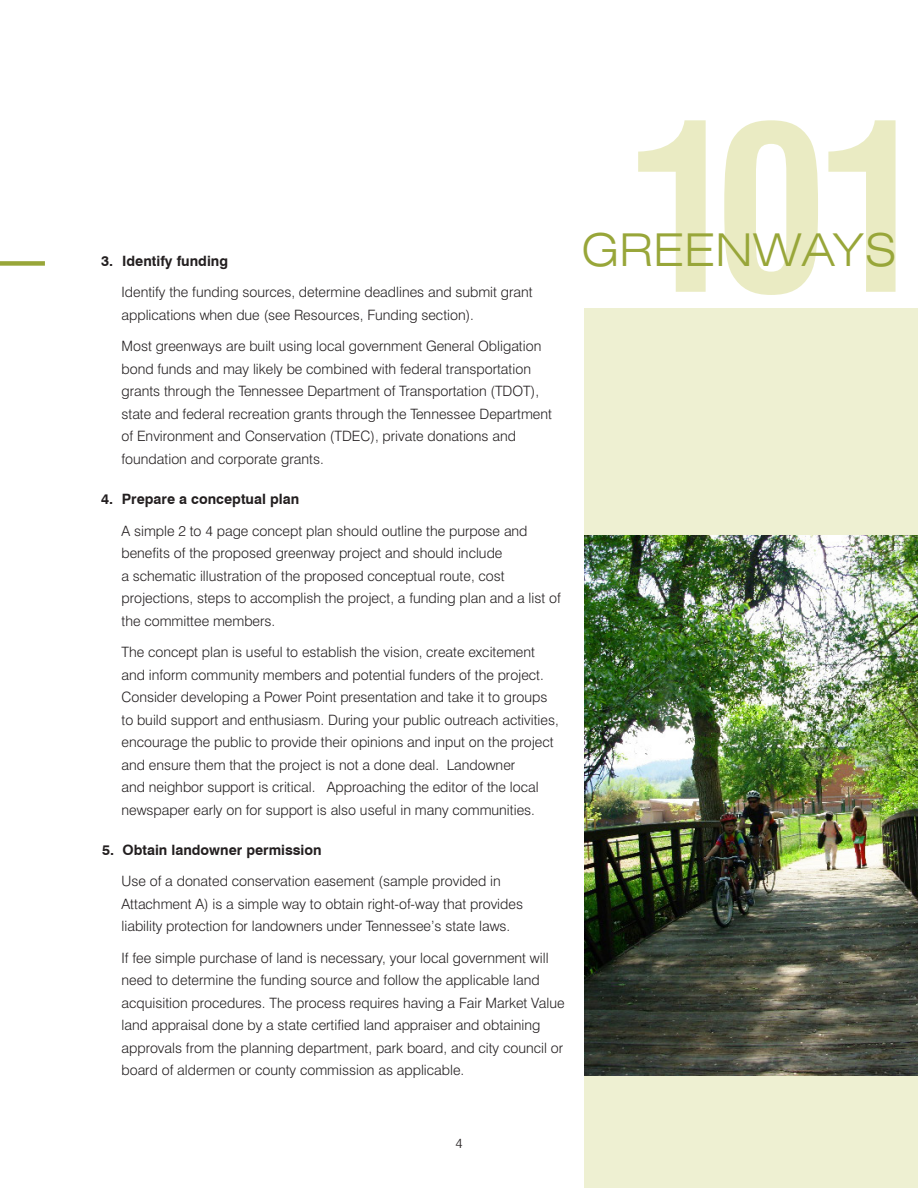
<style>
.page{position:relative;width:918px;height:1188px;background:#fff}
.page>*{position:absolute;margin:0;border:0;box-sizing:border-box;transform-origin:0 0}
.t1{font:300 expanded 45.15px "Swiss 721 BT";color:#98a639}
.t2{font:300 14.25px/22.5px "Swiss 721 BT";color:#231f20}
.t3{font:700 14.25px "Swiss 721 BT";color:#231f20}
.t4{font:300 13.5px "Swiss 721 BT";color:#231f20}
</style>
<div class="page">
<svg style="left:584px;top:120px;width:333px;height:189px"></svg>
<div style="left:0;top:261px;width:45px;height:5px;background:#98a639"></div>
<div style="left:584px;top:309px;width:334px;height:879px;background:#eef0d2"></div>
<img style="left:584px;top:536px;width:334px;height:540px">
<p class="t3" style="left:101px;top:252px;width:128px">3. Identify funding</p>
<p class="t2" style="left:122px;top:281px;width:413px">Identify the funding sources, determine deadlines and submit grant applications when due (see Resources, Funding section).</p>
<p class="t2" style="left:122px;top:335px;width:432px">Most greenways are built using local government General Obligation bond funds and may likely be combined with federal transportation grants through the Tennessee Department of Transportation (TDOT), state and federal recreation grants through the Tennessee Department of Environment and Conservation (TDEC), private donations and foundation and corporate grants.</p>
<p class="t3" style="left:101px;top:490px;width:199px">4. Prepare a conceptual plan</p>
<p class="t2" style="left:122px;top:519px;width:441px">A simple 2 to 4 page concept plan should outline the purpose and benefits of the proposed greenway project and should include<br>a schematic illustration of the proposed conceptual route, cost projections, steps to accomplish the project, a funding plan and a list of the committee members.</p>
<p class="t2" style="left:122px;top:641px;width:439px">The concept plan is useful to establish the vision, create excitement and inform community members and potential funders of the project.<br>Consider developing a Power Point presentation and take it to groups to build support and enthusiasm. During your public outreach activities, encourage the public to provide their opinions and input on the project and ensure them that the project is not a done deal. Landowner<br>and neighbor support is critical. Approaching the editor of the local newspaper early on for support is also useful in many communities.</p>
<p class="t3" style="left:102px;top:841px;width:221px">5. Obtain landowner permission</p>
<p class="t2" style="left:122px;top:870px;width:403px">Use of a donated conservation easement (sample provided in<br>Attachment A) is a simple way to obtain right-of-way that provides liability protection for landowners under Tennessee’s state laws.</p>
<p class="t2" style="left:122px;top:947px;width:445px">If fee simple purchase of land is necessary, your local government will need to determine the funding source and follow the applicable land acquisition procedures. The process requires having a Fair Market Value land appraisal done by a state certified land appraiser and obtaining approvals from the planning department, park board, and city council or board of aldermen or county commission as applicable.</p>
<h1 class="t1" style="left:581px;top:223px;width:317px">GREENWAYS</h1>
<p class="t4" style="left:455px;top:1135px;width:9px">4</p>
</div>
